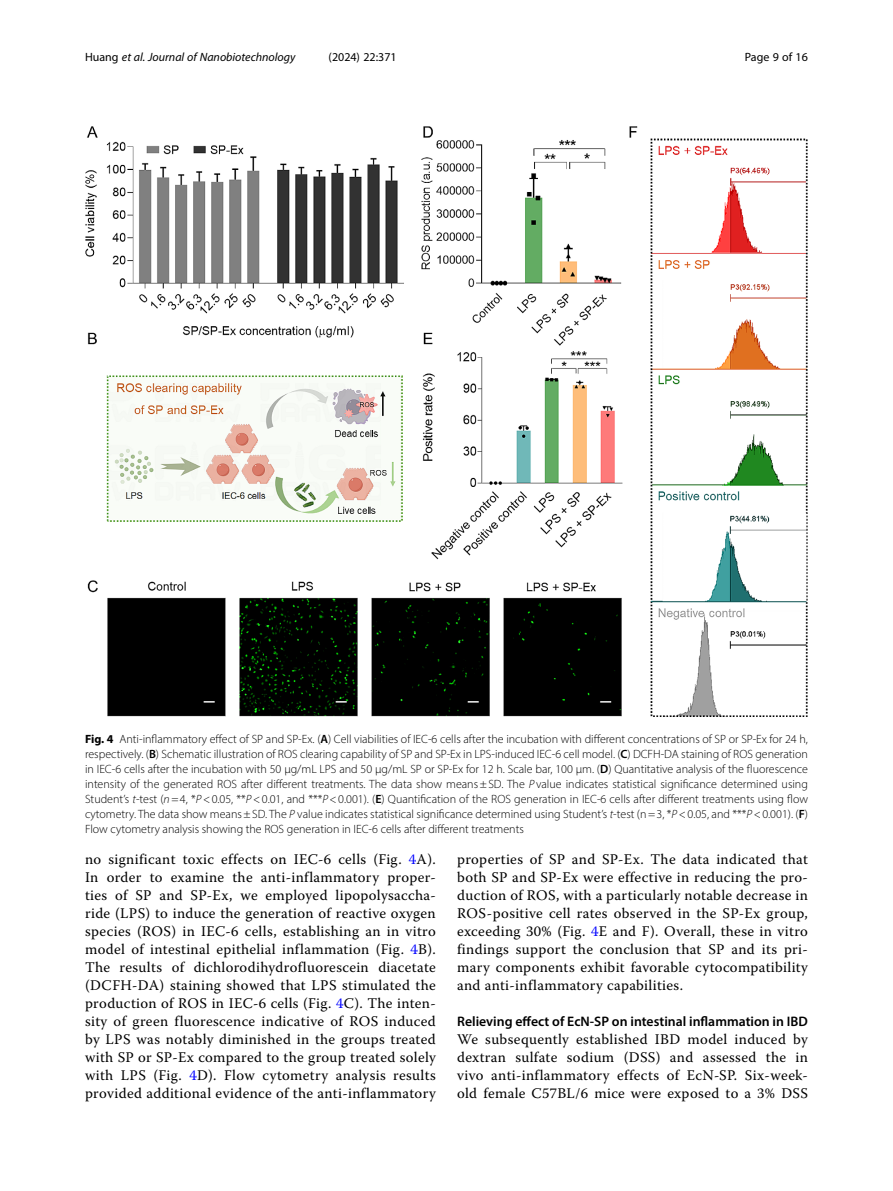
<style>
.page{position:relative;width:893px;height:1191px;background:#fff}
.page>*{position:absolute;margin:0;border:0;box-sizing:border-box;transform-origin:0 0}
.Body_Text{font:14.7px/18px "Warnock Pro";letter-spacing:.02em;color:#000;text-align:justify}
.Head_2{font:600 13.8px "Myriad Pro";color:#000}
.Figure_Caption{font:300 12px/15px "Myriad Pro";color:#000;text-align:justify}
.t1{font:italic 12px "Myriad Pro";color:#000}
.t2{font:12px "Myriad Pro";color:#000}
.s1{font-style:normal}
.s2{font-weight:700}
.s3{font-weight:600}
.s4{font-style:italic}
.s5{color:#00f}
</style>
<div class="page">
<img style="left:85px;top:126px;width:723px;height:590px">
<p class="t1" style="left:85px;top:50px;width:212px"><span class="s1">Huang</span> et al. Journal of Nanobiotechnology</p>
<p class="t2" style="left:329px;top:50px;width:70px">(2024) 22:371</p>
<p class="t2" style="left:745px;top:50px;width:65px">Page 9 of 16</p>
<p class="Figure_Caption" style="left:85px;top:731px;width:724px"><span class="s2">Fig. 4</span> Anti-inflammatory effect of SP and SP-Ex. (<span class="s3">A</span>) Cell viabilities of IEC-6 cells after the incubation with different concentrations of SP or SP-Ex for 24 h, respectively. (<span class="s3">B</span>) Schematic illustration of ROS clearing capability of SP and SP-Ex in LPS-induced IEC-6 cell model. (<span class="s3">C</span>) DCFH-DA staining of ROS generation in IEC-6 cells after the incubation with 50 µg/mL LPS and 50 µg/mL SP or SP-Ex for 12 h. Scale bar, 100 μm. (<span class="s3">D</span>) Quantitative analysis of the fluorescence intensity of the generated ROS after different treatments. The data show means±SD. The <span class="s4">P</span> value indicates statistical significance determined using Student’s <span class="s4">t</span>-test (<span class="s4">n</span>=4, *<span class="s4">P</span>&lt;0.05, **<span class="s4">P</span>&lt;0.01, and ***<span class="s4">P</span>&lt;0.001). (<span class="s3">E</span>) Quantification of the ROS generation in IEC-6 cells after different treatments using flow cytometry. The data show means±SD. The <span class="s4">P</span> value indicates statistical significance determined using Student’s <span class="s4">t</span>-test (n=3, *<span class="s4">P</span>&lt;0.05, and ***<span class="s4">P</span>&lt;0.001). (<span class="s3">F</span>)<br>Flow cytometry analysis showing the ROS generation in IEC-6 cells after different treatments</p>
<p class="Body_Text" style="left:85px;top:850px;width:352px">no significant toxic effects on IEC-6 cells (Fig. <span class="s5">4</span>A).<br>In order to examine the anti-inflammatory proper&shy;ties of SP and SP-Ex, we employed lipopolysaccha&shy;ride (LPS) to induce the generation of reactive oxygen species (ROS) in IEC-6 cells, establishing an in vitro model of intestinal epithelial inflammation (Fig. <span class="s5">4</span>B).<br>The results of dichlorodihydrofluorescein diacetate (DCFH-DA) staining showed that LPS stimulated the production of ROS in IEC-6 cells (Fig. <span class="s5">4</span>C). The inten&shy;sity of green fluorescence indicative of ROS induced by LPS was notably diminished in the groups treated with SP or SP-Ex compared to the group treated solely with LPS (Fig. <span class="s5">4</span>D). Flow cytometry analysis results provided additional evidence of the anti-inflammatory</p>
<p class="Body_Text" style="left:457px;top:850px;width:352px">properties of SP and SP-Ex. The data indicated that both SP and SP-Ex were effective in reducing the pro&shy;duction of ROS, with a particularly notable decrease in ROS-positive cell rates observed in the SP-Ex group, exceeding 30% (Fig. <span class="s5">4</span>E and F). Overall, these in vitro findings support the conclusion that SP and its pri&shy;mary components exhibit favorable cytocompatibility and anti-inflammatory capabilities.</p>
<p class="Head_2" style="left:457px;top:1013px;width:352px">Relieving effect of EcN-SP on intestinal inflammation in IBD</p>
<p class="Body_Text" style="left:457px;top:1030px;width:352px">We subsequently established IBD model induced by dextran sulfate sodium (DSS) and assessed the in vivo anti-inflammatory effects of EcN-SP. Six-week&shy;old female C57BL/6 mice were exposed to a 3% DSS</p>
</div>
